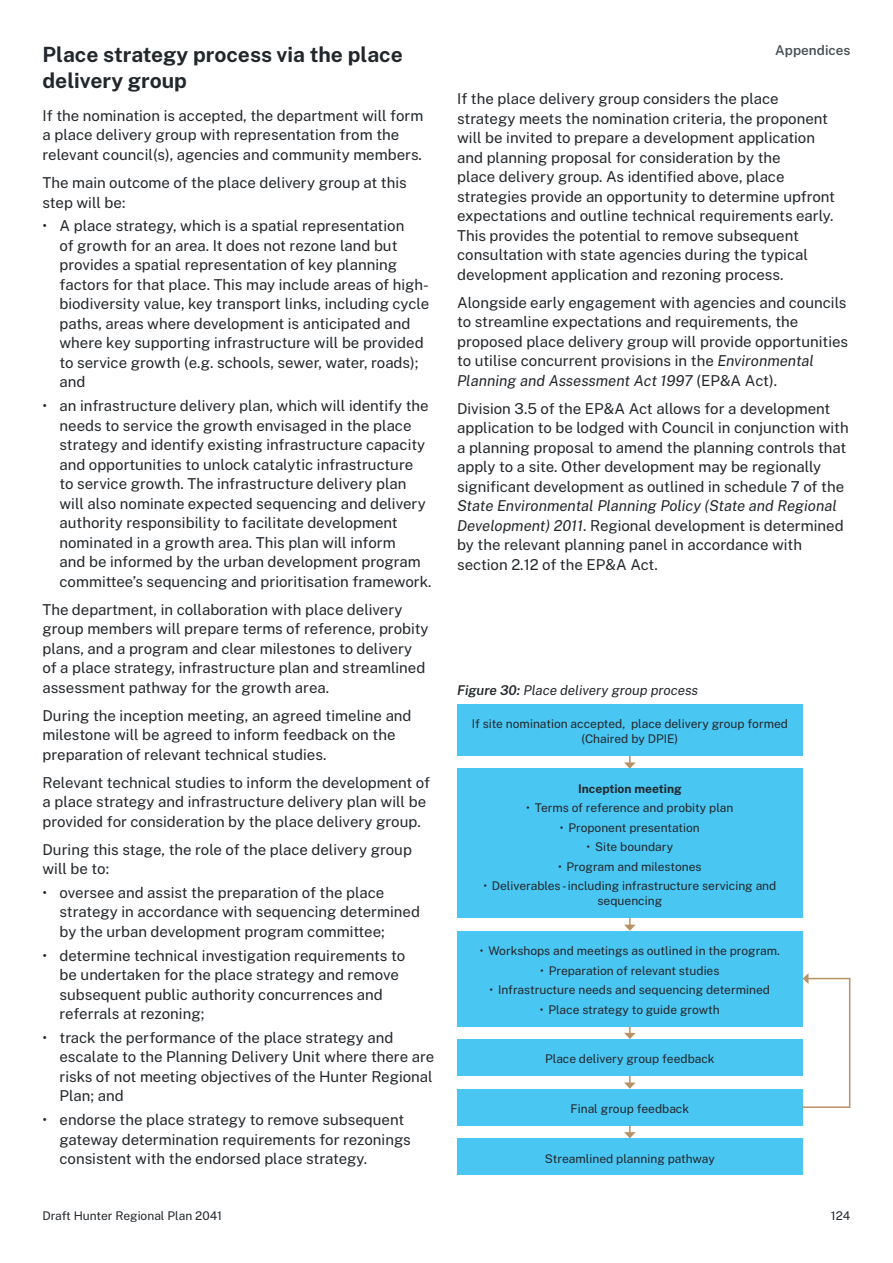
<style>
.page{position:relative;width:893px;height:1263px;background:#fff}
.page>*{position:absolute;margin:0;border:0;box-sizing:border-box;transform-origin:0 0}
.t1{font:700 21px/25.5px "Public Sans";color:#22272b}
.t2{font:15px/19.5px "Public Sans";color:#22272b}
.t3{font:italic 13.5px "Public Sans";color:#22272b}
.t4{font:600 13.5px "Public Sans";color:#495054}
.t5{font:12px/15px "Public Sans";color:#22272b;text-align:center}
.t6{font:700 12px "Public Sans";color:#22272b}
.s1{font-style:italic}
.s2{font-weight:600}
</style>
<div class="page">
<div style="left:457px;top:704px;width:346px;height:52px;background:#4ac6f3"></div>
<div style="left:457px;top:769px;width:346px;height:149px;background:#4ac6f3"></div>
<div style="left:457px;top:931px;width:346px;height:95px;background:#4ac6f3"></div>
<div style="left:457px;top:1039px;width:346px;height:37px;background:#4ac6f3"></div>
<div style="left:457px;top:1089px;width:346px;height:36px;background:#4ac6f3"></div>
<div style="left:457px;top:1138px;width:346px;height:37px;background:#4ac6f3"></div>
<svg style="left:801px;top:973px;width:50px;height:135px"></svg>
<svg style="left:624px;top:756px;width:12px;height:13px"></svg>
<svg style="left:624px;top:918px;width:12px;height:13px"></svg>
<svg style="left:624px;top:1026px;width:12px;height:13px"></svg>
<svg style="left:624px;top:1076px;width:12px;height:13px"></svg>
<svg style="left:624px;top:1125px;width:12px;height:13px"></svg>
<h1 class="t1" style="left:43px;top:40px;width:362px">Place strategy process via the place delivery group</h1>
<p class="t2" style="left:43px;top:105px;width:382px">If the nomination is accepted, the department will form a place delivery group with representation from the relevant council(s), agencies and community members.</p>
<p class="t2" style="left:43px;top:172px;width:366px">The main outcome of the place delivery group at this step will be:</p>
<p class="t2" style="left:60px;top:215px;width:371px;text-indent:-17px">• A place strategy, which is a spatial representation<br>of growth for an area. It does not rezone land but provides a spatial representation of key planning factors for that place. This may include areas of high&shy;biodiversity value, key transport links, including cycle paths, areas where development is anticipated and where key supporting infrastructure will be provided to service growth (e.g. schools, sewer, water, roads); and</p>
<p class="t2" style="left:60px;top:395px;width:374px;text-indent:-17px">• an infrastructure delivery plan, which will identify the needs to service the growth envisaged in the place strategy and identify existing infrastructure capacity and opportunities to unlock catalytic infrastructure<br>to service growth. The infrastructure delivery plan will also nominate expected sequencing and delivery authority responsibility to facilitate development nominated in a growth area. This plan will inform<br>and be informed by the urban development program committee’s sequencing and prioritisation framework.</p>
<p class="t2" style="left:43px;top:598px;width:388px">The department, in collaboration with place delivery group members will prepare terms of reference, probity plans, and a program and clear milestones to delivery of a place strategy, infrastructure plan and streamlined assessment pathway for the growth area.</p>
<p class="t2" style="left:43px;top:704px;width:371px">During the inception meeting, an agreed timeline and milestone will be agreed to inform feedback on the preparation of relevant technical studies.</p>
<p class="t2" style="left:43px;top:771px;width:389px">Relevant technical studies to inform the development of a place strategy and infrastructure delivery plan will be provided for consideration by the place delivery group.</p>
<p class="t2" style="left:43px;top:838px;width:371px">During this stage, the role of the place delivery group will be to:</p>
<p class="t2" style="left:60px;top:882px;width:362px;text-indent:-17px">• oversee and assist the preparation of the place strategy in accordance with sequencing determined by the urban development program committee;</p>
<p class="t2" style="left:60px;top:944px;width:347px;text-indent:-17px">• determine technical investigation requirements to be undertaken for the place strategy and remove subsequent public authority concurrences and referrals at rezoning;</p>
<p class="t2" style="left:60px;top:1027px;width:376px;text-indent:-17px">• track the performance of the place strategy and escalate to the Planning Delivery Unit where there are risks of not meeting objectives of the Hunter Regional Plan; and</p>
<p class="t2" style="left:60px;top:1109px;width:353px;text-indent:-17px">• endorse the place strategy to remove subsequent gateway determination requirements for rezonings consistent with the endorsed place strategy.</p>
<p class="t4" style="left:775px;top:40px;width:77px">Appendices</p>
<p class="t2" style="left:457px;top:88px;width:379px">If the place delivery group considers the place strategy meets the nomination criteria, the proponent will be invited to prepare a development application and planning proposal for consideration by the<br>place delivery group. As identified above, place strategies provide an opportunity to determine upfront expectations and outline technical requirements early.<br>This provides the potential to remove subsequent consultation with state agencies during the typical development application and rezoning process.</p>
<p class="t2" style="left:457px;top:292px;width:393px">Alongside early engagement with agencies and councils to streamline expectations and requirements, the proposed place delivery group will provide opportunities to utilise concurrent provisions in the <span class="s1">Environmental Planning and Assessment Act 1997</span> (EP&amp;A Act).</p>
<p class="t2" style="left:457px;top:398px;width:393px">Division 3.5 of the EP&amp;A Act allows for a development application to be lodged with Council in conjunction with a planning proposal to amend the planning controls that apply to a site. Other development may be regionally significant development as outlined in schedule 7 of the</p>
<p class="t2" style="left:457px;top:495px;width:388px"><span class="s1">State Environmental Planning Policy (State and Regional Development) 2011</span>. Regional development is determined by the relevant planning panel in accordance with section 2.12 of the EP&amp;A Act.</p>
<p class="t3" style="left:457px;top:681px;width:242px"><span class="s2">Figure 30:</span> Place delivery group process</p>
<p class="t5" style="left:472px;top:715px;width:318px">If site nomination accepted, place delivery group formed (Chaired by DPIE)</p>
<p class="t6" style="left:578px;top:779px;width:105px">Inception meeting</p>
<p class="t5" style="left:526px;top:800px;width:209px">• Terms of reference and probity plan</p>
<p class="t5" style="left:560px;top:819px;width:141px">• Proponent presentation</p>
<p class="t5" style="left:587px;top:839px;width:88px">• Site boundary</p>
<p class="t5" style="left:558px;top:858px;width:145px">• Program and milestones</p>
<p class="t5" style="left:483px;top:878px;width:295px">• Deliverables - including infrastructure servicing and sequencing</p>
<p class="t5" style="left:480px;top:942px;width:301px">• Workshops and meetings as outlined in the program.</p>
<p class="t5" style="left:540px;top:962px;width:181px">• Preparation of relevant studies</p>
<p class="t5" style="left:490px;top:981px;width:282px">• Infrastructure needs and sequencing determined</p>
<p class="t5" style="left:540px;top:1001px;width:182px">• Place strategy to guide growth</p>
<p class="t5" style="left:545px;top:1050px;width:171px">Place delivery group feedback</p>
<p class="t5" style="left:571px;top:1100px;width:120px">Final group feedback</p>
<p class="t5" style="left:545px;top:1150px;width:171px">Streamlined planning pathway</p>
<p class="t5" style="left:43px;top:1208px;width:181px">Draft Hunter Regional Plan 2041</p>
<p class="t5" style="left:831px;top:1208px;width:21px">124</p>
</div>
